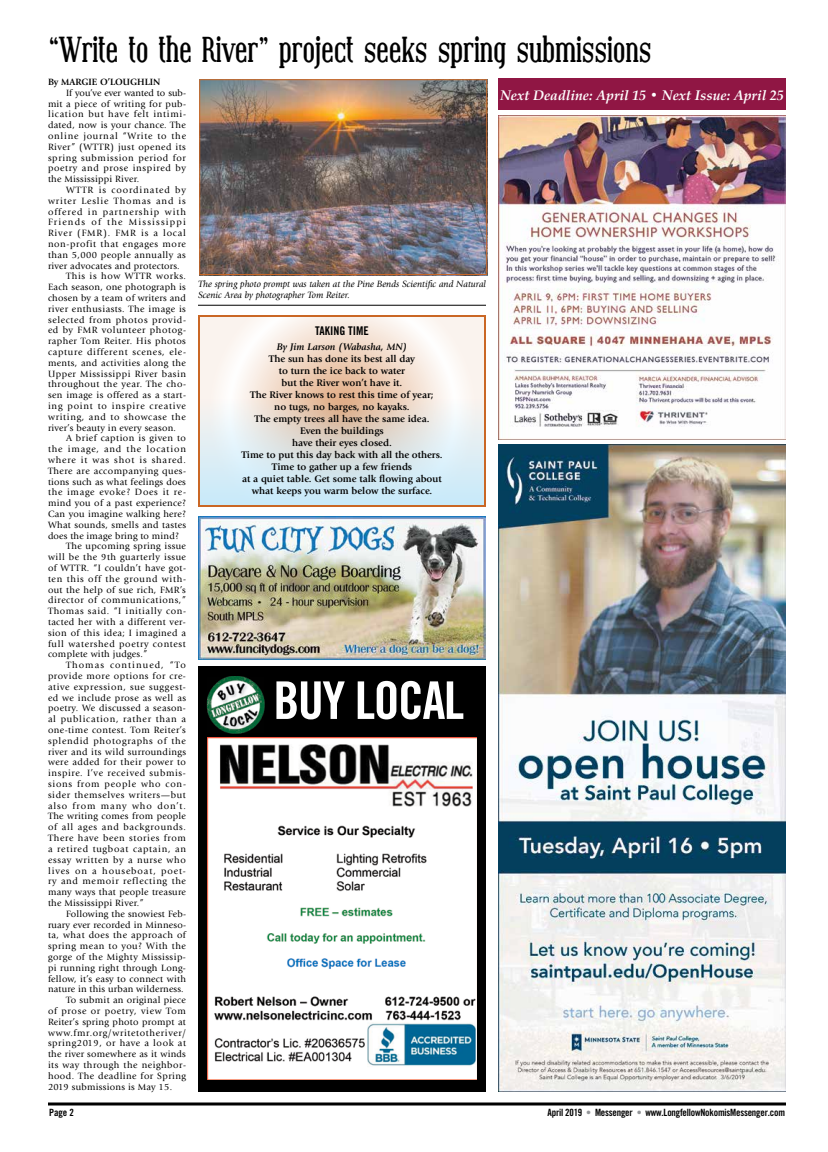
<style>
.page{position:relative;width:828px;height:1152px;background:#fff}
.page>*{position:absolute;margin:0;border:0;box-sizing:border-box;transform-origin:0 0}
.t1{font:52px "Trade Gothic LT Std Bd Cn 20";letter-spacing:-.03em;color:#fff}
.t2{font:700 36px "Covington Cond";letter-spacing:-.03em;color:#000}
.t3{font:italic 700 14px "Palatino";color:#fff}
.t4{font:12px "Trade Gothic LT Std Bd Cn 20";color:#000}
.t5{font:700 10px/12px "Giovanni Std";color:#000;text-align:center}
.t6{font:10px "Trade Gothic LT Std Bd Cn 20";letter-spacing:-.02em;color:#000}
.t7{font:italic 700 10px "Giovanni Std";color:#000}
.t8{font:9.5px/10.8px "Giovanni Std";letter-spacing:.05em;color:#000;text-align:justify}
.t9{font:9.5px "Giovanni Std";letter-spacing:.025em;color:#000}
.t10{font:9.5px "Giovanni Std";letter-spacing:.07em;color:#000}
.t11{font:9.5px "Giovanni Std";letter-spacing:.075em;color:#000}
.t12{font:9.5px "Giovanni Std";letter-spacing:.02em;color:#000}
.t13{font:italic 9.5px/10.5px "Giovanni Std";color:#000}
.t14{font:9.5px "Giovanni Std";letter-spacing:.095em;color:#000}
.t15{font:9.5px "Giovanni Std";letter-spacing:.03em;color:#000}
.t16{font:9.5px "Giovanni Std";letter-spacing:.085em;color:#000}
.t17{font:9.5px "Giovanni Std";letter-spacing:.08em;color:#000}
.t18{font:9.5px "Giovanni Std";letter-spacing:.09em;color:#000}
.t19{font:9.5px "Giovanni Std";letter-spacing:.125em;color:#000}
.t20{font:9.5px "Giovanni Std";letter-spacing:.11em;color:#000}
.t21{font:700 9.5px "Giovanni Std";color:#000}
.s1{color:#939598}
</style>
<div class="page">
<svg style="left:48px;top:1102px;width:738px;height:4px;background:#3f3f3f"></svg>
<div style="left:198px;top:666px;width:288px;height:426px;background:#000"></div>
<img style="left:207px;top:738px;width:270px;height:341px">
<img style="left:208px;top:677px;width:56px;height:56px">
<div style="left:206px;top:675px;width:60px;height:60px;border:1px solid #000"></div>
<img style="left:498px;top:444px;width:288px;height:648px">
<img style="left:198px;top:516px;width:288px;height:144px">
<img style="left:201px;top:81px;width:284px;height:192px">
<div style="left:199px;top:79px;width:288px;height:196px;border:1px solid #ca6725"></div>
<hr style="left:198px;top:305px;width:288px;height:1px;background:#000">
<svg style="left:201px;top:318px;width:282px;height:186px"></svg>
<div style="left:198px;top:315px;width:288px;height:192px;border:2px solid #ca6725"></div>
<img style="left:498px;top:115px;width:288px;height:324px">
<div style="left:498px;top:78px;width:288px;height:31px;background:#901644"></div>
<h2 class="t2" style="left:48px;top:32px;width:605px">“Write to the River” project seeks spring submissions</h2>
<p class="t21" style="left:48px;top:76px;width:114px">By MARGIE O’LOUGHLIN</p>
<p class="t8" style="left:48px;top:87px;width:140px;text-indent:18px">If you’ve ever wanted to sub&shy;mit a piece of writing for pub&shy;lication but have felt intimi&shy;dated, now is your chance. The online journal “Write to the River” (WTTR) just opened its spring submission period for poetry and prose inspired by the Mississippi River.</p>
<p class="t14" style="left:66px;top:185px;width:122px">WTTR is coordinated by</p>
<p class="t18" style="left:48px;top:195px;width:139px">writer Leslie Thomas and is</p>
<p class="t14" style="left:48px;top:206px;width:139px">offered in partnership with</p>
<p class="t19" style="left:48px;top:217px;width:140px">Friends of the Mississippi</p>
<p class="t16" style="left:48px;top:228px;width:140px">River (FMR). FMR is a local</p>
<p class="t8" style="left:48px;top:239px;width:140px">non-profit that engages more</p>
<p class="t8" style="left:48px;top:249px;width:139px">than 5,000 people annually as</p>
<p class="t9" style="left:48px;top:260px;width:133px">river advocates and protectors.</p>
<p class="t10" style="left:66px;top:271px;width:122px">This is how WTTR works.</p>
<p class="t9" style="left:48px;top:282px;width:140px">Each season, one photograph is</p>
<p class="t9" style="left:48px;top:293px;width:139px">chosen by a team of writers and</p>
<p class="t8" style="left:48px;top:303px;width:140px">river enthusiasts. The image is</p>
<p class="t10" style="left:48px;top:314px;width:139px">selected from photos provid-</p>
<p class="t8" style="left:48px;top:325px;width:140px">ed by FMR volunteer photog-</p>
<p class="t8" style="left:48px;top:336px;width:140px">rapher Tom Reiter. His photos</p>
<p class="t11" style="left:48px;top:347px;width:140px">capture different scenes, ele-</p>
<p class="t8" style="left:48px;top:357px;width:140px">ments, and activities along the</p>
<p class="t8" style="left:48px;top:368px;width:140px">Upper Mississippi River basin</p>
<p class="t8" style="left:48px;top:379px;width:140px">throughout the year. The cho-</p>
<p class="t8" style="left:48px;top:390px;width:140px">sen image is offered as a start-</p>
<p class="t17" style="left:48px;top:401px;width:140px">ing point to inspire creative</p>
<p class="t10" style="left:48px;top:411px;width:139px">writing, and to showcase the</p>
<p class="t9" style="left:48px;top:422px;width:130px">river’s beauty in every season.</p>
<p class="t8" style="left:66px;top:433px;width:121px">A brief caption is given to</p>
<p class="t16" style="left:48px;top:444px;width:139px">the image, and the location</p>
<p class="t16" style="left:48px;top:455px;width:140px">where it was shot is shared.</p>
<p class="t8" style="left:48px;top:465px;width:140px">There are accompanying ques-</p>
<p class="t12" style="left:48px;top:476px;width:139px">tions such as what feelings does</p>
<p class="t11" style="left:48px;top:487px;width:139px">the image evoke? Does it re-</p>
<p class="t15" style="left:48px;top:498px;width:139px">mind you of a past experience?</p>
<p class="t9" style="left:48px;top:509px;width:140px">Can you imagine walking here?</p>
<p class="t15" style="left:48px;top:519px;width:140px">What sounds, smells and tastes</p>
<p class="t12" style="left:48px;top:530px;width:132px">does the image bring to mind?</p>
<p class="t8" style="left:66px;top:541px;width:122px">The upcoming spring issue</p>
<p class="t8" style="left:48px;top:552px;width:140px">will be the 9th guarterly issue</p>
<p class="t8" style="left:48px;top:563px;width:140px">of WTTR. “I couldn’t have got-</p>
<p class="t10" style="left:48px;top:573px;width:140px">ten this off the ground with-</p>
<p class="t8" style="left:48px;top:584px;width:140px">out the help of sue rich, FMR’s</p>
<p class="t8" style="left:48px;top:595px;width:140px">director of communications,”</p>
<p class="t8" style="left:48px;top:606px;width:140px">Thomas said. “I initially con-</p>
<p class="t8" style="left:48px;top:617px;width:139px">tacted her with a different ver-</p>
<p class="t8" style="left:48px;top:627px;width:140px">sion of this idea; I imagined a</p>
<p class="t8" style="left:48px;top:638px;width:139px">full watershed poetry contest</p>
<p class="t9" style="left:48px;top:649px;width:101px">complete with judges.”</p>
<p class="t20" style="left:66px;top:660px;width:121px">Thomas continued, “To</p>
<p class="t8" style="left:48px;top:671px;width:139px">provide more options for cre-</p>
<p class="t8" style="left:48px;top:681px;width:139px">ative expression, sue suggest-</p>
<p class="t8" style="left:48px;top:692px;width:140px">ed we include prose as well as</p>
<p class="t8" style="left:48px;top:703px;width:139px">poetry. We discussed a season-</p>
<p class="t11" style="left:48px;top:714px;width:139px">al publication, rather than a</p>
<p class="t8" style="left:48px;top:725px;width:139px">one-time contest. Tom Reiter’s</p>
<p class="t11" style="left:48px;top:735px;width:139px">splendid photographs of the</p>
<p class="t8" style="left:48px;top:746px;width:140px">river and its wild surroundings</p>
<p class="t8" style="left:48px;top:757px;width:140px">were added for their power to</p>
<p class="t8" style="left:48px;top:768px;width:139px">inspire. I’ve received submis-</p>
<p class="t17" style="left:48px;top:779px;width:140px">sions from people who con-</p>
<p class="t8" style="left:48px;top:789px;width:139px">sider themselves writers—but</p>
<p class="t14" style="left:48px;top:800px;width:139px">also from many who don’t.</p>
<p class="t9" style="left:48px;top:811px;width:140px">The writing comes from people</p>
<p class="t11" style="left:48px;top:822px;width:139px">of all ages and backgrounds.</p>
<p class="t10" style="left:48px;top:833px;width:140px">There have been stories from</p>
<p class="t11" style="left:48px;top:843px;width:140px">a retired tugboat captain, an</p>
<p class="t10" style="left:48px;top:854px;width:140px">essay written by a nurse who</p>
<p class="t14" style="left:48px;top:865px;width:139px">lives on a houseboat, poet-</p>
<p class="t10" style="left:48px;top:876px;width:140px">ry and memoir reflecting the</p>
<p class="t9" style="left:48px;top:887px;width:140px">many ways that people treasure</p>
<p class="t9" style="left:48px;top:897px;width:97px">the Mississippi River.”</p>
<p class="t12" style="left:66px;top:908px;width:121px">Following the snowiest Feb-</p>
<p class="t12" style="left:48px;top:919px;width:140px">ruary ever recorded in Minneso-</p>
<p class="t8" style="left:48px;top:930px;width:139px">ta, what does the approach of</p>
<p class="t8" style="left:48px;top:941px;width:139px">spring mean to you? With the</p>
<p class="t8" style="left:48px;top:952px;width:139px">gorge of the Mighty Mississip-</p>
<p class="t15" style="left:48px;top:962px;width:139px">pi running right through Long-</p>
<p class="t9" style="left:48px;top:973px;width:140px">fellow, it’s easy to connect with</p>
<p class="t12" style="left:48px;top:984px;width:137px">nature in this urban wilderness.</p>
<p class="t9" style="left:66px;top:995px;width:122px">To submit an original piece</p>
<p class="t10" style="left:48px;top:1005px;width:139px">of prose or poetry, view Tom</p>
<p class="t9" style="left:48px;top:1016px;width:139px">Reiter’s spring photo prompt at</p>
<p class="t10" style="left:48px;top:1027px;width:140px">www.fmr.org/writetotheriver/</p>
<p class="t8" style="left:48px;top:1038px;width:140px">spring2019, or have a look at</p>
<p class="t9" style="left:48px;top:1049px;width:140px">the river somewhere as it winds</p>
<p class="t8" style="left:48px;top:1060px;width:139px">its way through the neighbor-</p>
<p class="t8" style="left:48px;top:1070px;width:140px">hood. The deadline for Spring</p>
<p class="t9" style="left:48px;top:1081px;width:126px">2019 submissions is May 15.</p>
<h3 class="t3" style="left:500px;top:84px;width:285px">Next Deadline: April 15 • Next Issue: April 25</h3>
<p class="t13" style="left:198px;top:279px;width:290px">The spring photo prompt was taken at the Pine Bends Scientific and Natural<br>Scenic Area by photographer Tom Reiter.</p>
<p class="t4" style="left:315px;top:323px;width:55px">TAKING TIME</p>
<p class="t7" style="left:277px;top:341px;width:132px">By Jim Larson (Wabasha, MN)</p>
<p class="t5" style="left:241px;top:352px;width:203px">The sun has done its best all day<br>to turn the ice back to water<br>but the River won’t have it.<br>The River knows to rest this time of year;<br>no tugs, no barges, no kayaks.<br>The empty trees all have the same idea.<br>Even the buildings<br>have their eyes closed.<br>Time to put this day back with all the others.<br>Time to gather up a few friends<br>at a quiet table. Get some talk flowing about what keeps you warm below the surface.</p>
<h1 class="t1" style="left:273px;top:669px;width:192px">BUY LOCAL</h1>
<p class="t6" style="left:49px;top:1107px;width:26px">Page 2</p>
<p class="t6" style="left:548px;top:1107px;width:239px">April 2019 <span class="s1">•</span> Messenger <span class="s1">•</span> www.LongfellowNokomisMessenger.com</p>
</div>
